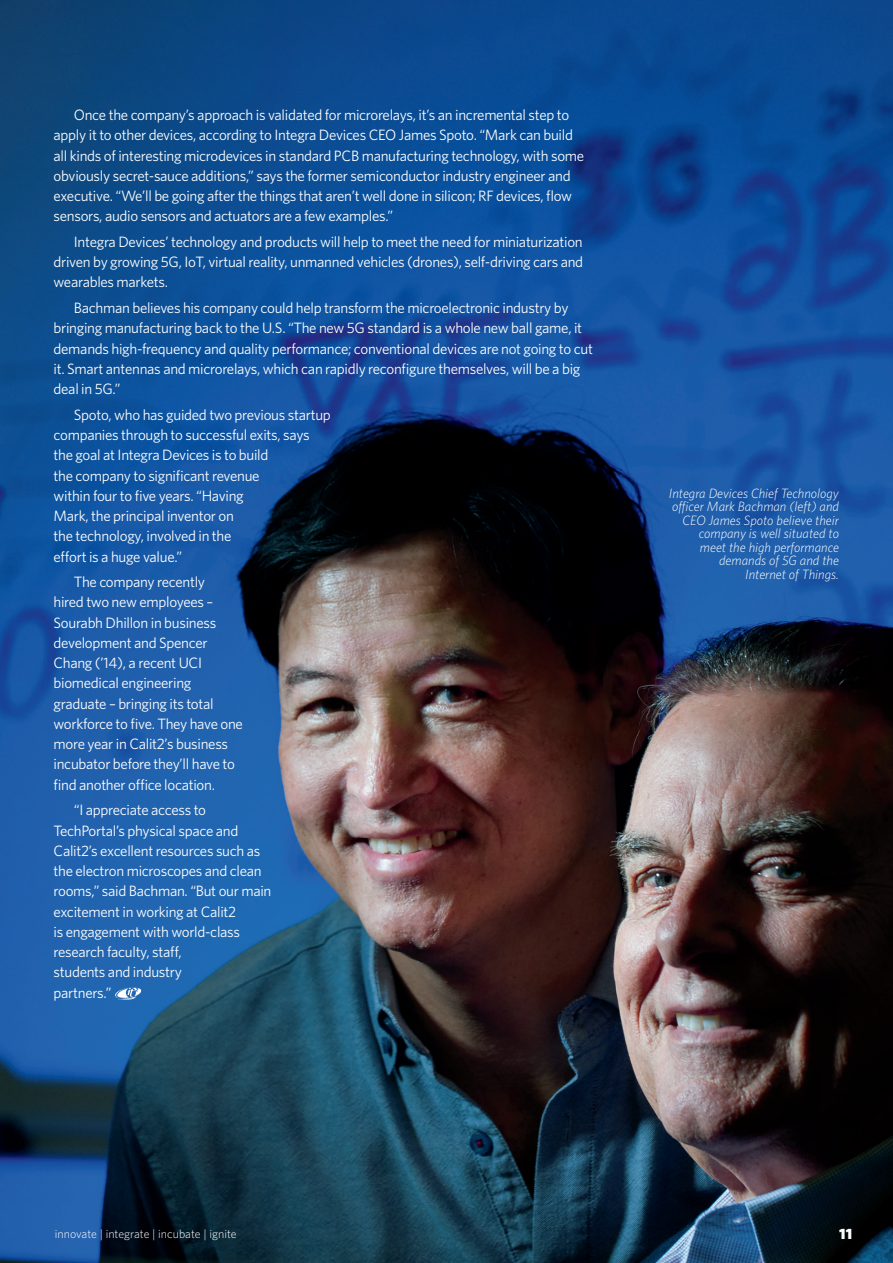
<style>
.page{position:relative;width:893px;height:1263px;background:#fff}
.page>*{position:absolute;margin:0;border:0;box-sizing:border-box;transform-origin:0 0}
.t1{font:15px/20.2px "Whitney";letter-spacing:-.02em;color:#fff}
.t2{font:900 15px "Whitney";color:#fff}
.t3{font:italic 300 13.5px/13.5px "Whitney";color:#fff;text-align:right}
.t4{font:300 12px "Whitney";color:#fff}
</style>
<div class="page">
<img style="left:0;top:0;width:893px;height:1263px">
<svg style="left:112px;top:987px;width:30px;height:14px"></svg>
<p class="t1" style="left:54px;top:104px;width:532px;text-indent:20px">Once the company’s approach is validated for microrelays, it’s an incremental step to apply it to other devices, according to Integra Devices CEO James Spoto. “Mark can build all kinds of interesting microdevices in standard PCB manufacturing technology, with some obviously secret-sauce additions,” says the former semiconductor industry engineer and executive. “We’ll be going after the things that aren’t well done in silicon; RF devices, flow sensors, audio sensors and actuators are a few examples.”</p>
<p class="t1" style="left:54px;top:231px;width:531px;text-align:justify;text-indent:20px">Integra Devices’ technology and products will help to meet the need for miniaturization driven by growing 5G, IoT, virtual reality, unmanned vehicles (drones), self-driving cars and wearables markets.</p>
<p class="t1" style="left:54px;top:297px;width:541px;text-indent:20px">Bachman believes his company could help transform the microelectronic industry by bringing manufacturing back to the U.S. “The new 5G standard is a whole new ball game, it demands high-frequency and quality performance; conventional devices are not going to cut it. Smart antennas and microrelays, which can rapidly reconfigure themselves, will be a big deal in 5G.”</p>
<p class="t1" style="left:54px;top:404px;width:279px;text-indent:20px">Spoto, who has guided two previous startup companies through to successful exits, says the goal at Integra Devices is to build<br>the company to significant revenue<br>within four to five years. “Having<br>Mark, the principal inventor on<br>the technology, involved in the<br>effort is a huge value.”</p>
<p class="t1" style="left:54px;top:571px;width:191px;text-indent:20px">The company recently<br>hired two new employees –<br>Sourabh Dhillon in business development and Spencer<br>Chang (’14), a recent UCI biomedical engineering graduate – bringing its total workforce to five. They have one more year in Calit2’s business incubator before they’ll have to find another office location.</p>
<p class="t1" style="left:54px;top:800px;width:219px;text-indent:20px">“I appreciate access to<br>TechPortal’s physical space and<br>Calit2’s excellent resources such as the electron microscopes and clean rooms,” said Bachman. “But our main excitement in working at Calit2<br>is engagement with world-class research faculty, staff,<br>students and industry<br>partners.”</p>
<p class="t3" style="left:669px;top:486px;width:172px">Integra Devices Chief Technology officer Mark Bachman (left) and<br>CEO James Spoto believe their company is well situated to<br>meet the high performance demands of 5G and the<br>Internet of Things.</p>
<p class="t4" style="left:55px;top:1226px;width:183px">innovate | integrate | incubate | ignite</p>
<p class="t2" style="left:839px;top:1223px;width:14px">11</p>
</div>
